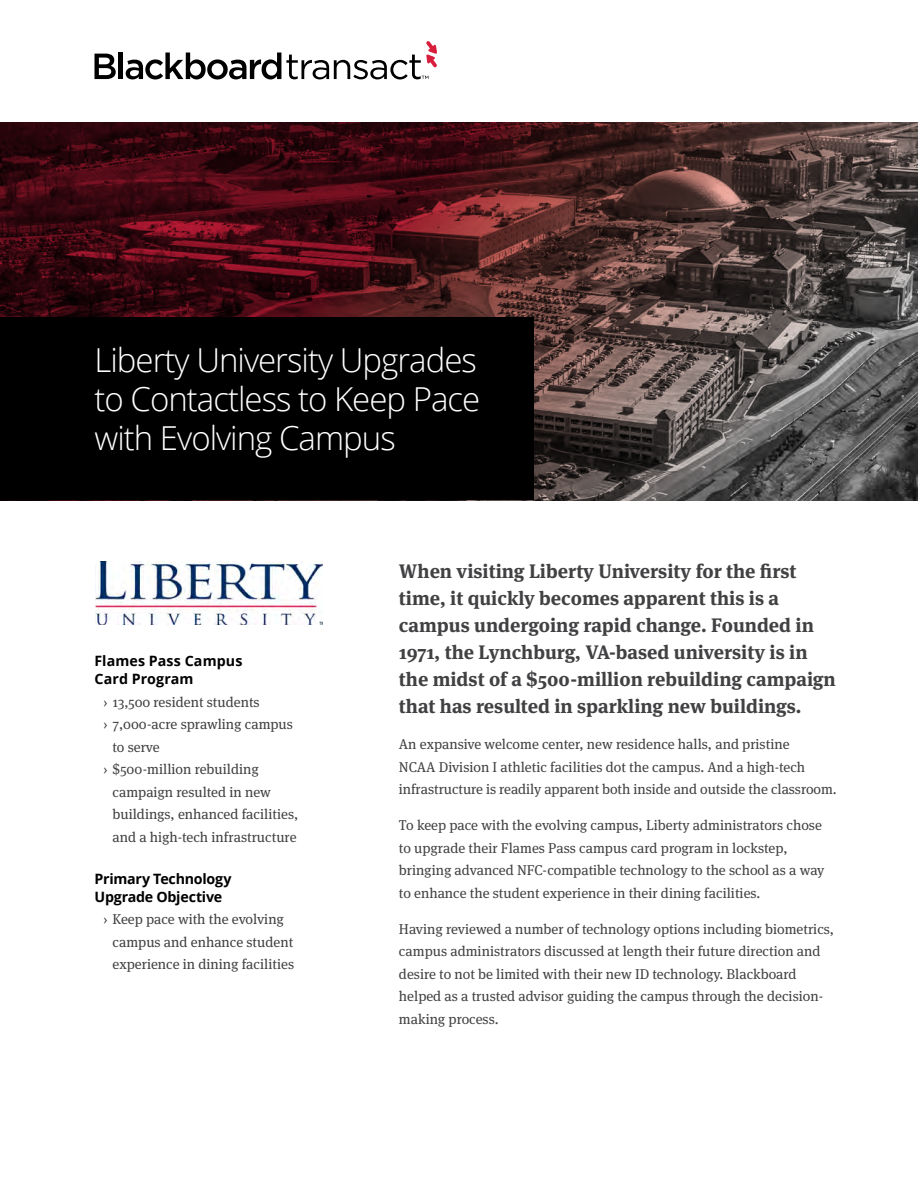
<style>
.page{position:relative;width:918px;height:1188px;background:#fff}
.page>*{position:absolute;margin:0;border:0;box-sizing:border-box;transform-origin:0 0}
.t1{font:300 33px/39px "Open Sans";letter-spacing:-.03em;color:#fff;text-align:justify}
.t2{font:700 19.5px/27px "Meta Serif OT";color:#414042}
.t3{font:14.25px/22.5px "Meta Serif OT";color:#414042}
.t4{font:700 14.25px/18px "Open Sans";letter-spacing:-.01em;color:#000}
.t5{font:700 14.25px/18px "Open Sans";letter-spacing:.01em;color:#000}
</style>
<div class="page">
<svg style="left:0;top:122px;width:918px;height:378px;background:#4e2f31"></svg>
<svg style="left:94px;top:54px;width:22px;height:25px"></svg>
<hr style="left:119px;top:53px;width:4px;height:26px;background:#000">
<svg style="left:126px;top:41px;width:311px;height:39px"></svg>
<img style="left:96px;top:562px;width:226px;height:63px">
<div style="left:0;top:318px;width:534px;height:182px;background:#000"></div>
<h1 class="t1" style="left:94px;top:339px;width:387px">Liberty University Upgrades to Contactless to Keep Pace with Evolving Campus</h1>
<p class="t5" style="left:95px;top:652px;width:150px">Flames Pass Campus<br>Card Program</p>
<p class="t3" style="left:104px;top:690px;width:158px">› 13,500 resident students</p>
<p class="t3" style="left:104px;top:713px;width:191px">› 7,000-acre sprawling campus</p>
<p class="t3" style="left:113px;top:735px;width:49px">to serve</p>
<p class="t3" style="left:104px;top:758px;width:157px">› $500-million rebuilding</p>
<p class="t3" style="left:113px;top:780px;width:160px">campaign resulted in new</p>
<p class="t3" style="left:113px;top:803px;width:187px">buildings, enhanced facilities,</p>
<p class="t3" style="left:113px;top:825px;width:186px">and a high-tech infrastructure</p>
<p class="t4" style="left:95px;top:869px;width:139px">Primary Technology<br>Upgrade Objective</p>
<p class="t3" style="left:113px;top:908px;width:183px;text-indent:-9px">› Keep pace with the evolving campus and enhance student experience in dining facilities</p>
<p class="t2" style="left:399px;top:558px;width:438px">When visiting Liberty University for the first time, it quickly becomes apparent this is a campus undergoing rapid change. Founded in 1971, the Lynchburg, VA-based university is in the midst of a $500-million rebuilding campaign that has resulted in sparkling new buildings.</p>
<p class="t3" style="left:399px;top:733px;width:439px">An expansive welcome center, new residence halls, and pristine<br>NCAA Division I athletic facilities dot the campus. And a high-tech infrastructure is readily apparent both inside and outside the classroom.</p>
<p class="t3" style="left:399px;top:814px;width:427px">To keep pace with the evolving campus, Liberty administrators chose to upgrade their Flames Pass campus card program in lockstep, bringing advanced NFC-compatible technology to the school as a way to enhance the student experience in their dining facilities.</p>
<p class="t3" style="left:399px;top:917px;width:437px">Having reviewed a number of technology options including biometrics, campus administrators discussed at length their future direction and desire to not be limited with their new ID technology. Blackboard helped as a trusted advisor guiding the campus through the decision&shy;making process.</p>
</div>
